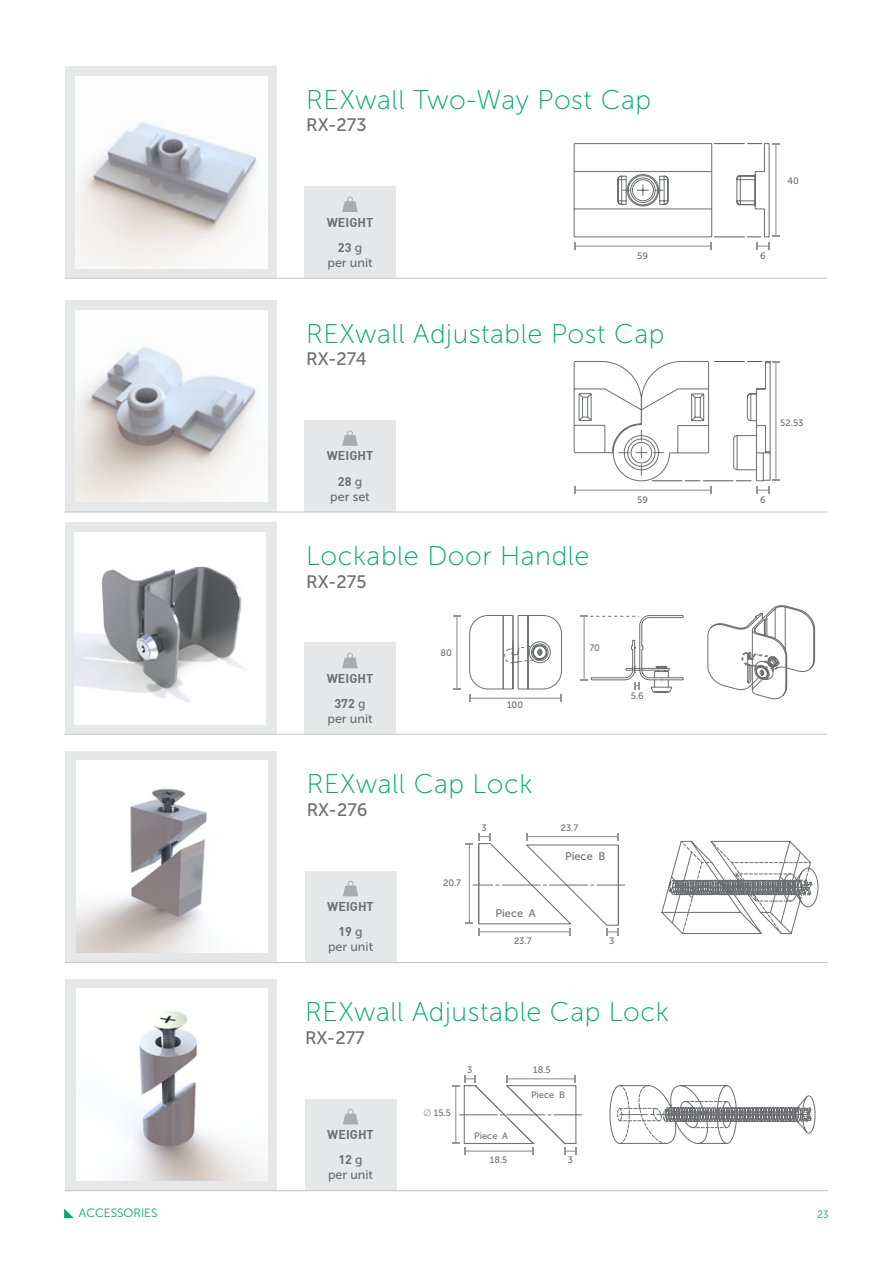
<style>
.page{position:relative;width:893px;height:1263px;background:#fff}
.page>*{position:absolute;margin:0;border:0;box-sizing:border-box;transform-origin:0 0}
.t1{font:27px "Museo Sans 100";letter-spacing:.02em;color:#00a76f}
.t2{font:18px "Museo Sans 500";color:#6d6e71}
.t3{font:12.6px "DIN Bold";color:#6d6e71}
.t4{font:12.6px "Museo Sans 500";color:#6d6e71}
.t5{font:12px "Museo Sans 300";color:#00a76f}
.t6{font:10.95px "Museo Sans 500";color:#6d6e71}
.t7{font:10.5px "Museo Sans 300";color:#00a76f}
.t8{font:9.3px "Museo Sans 500";color:#6d6e71}
.s1{font-family:"Museo Sans 500"}
.s2{font-family:"Museo Sans 100"}
</style>
<div class="page">
<hr style="left:456px;top:616px;width:1px;height:73px;background:#939598">
<svg style="left:453px;top:615px;width:8px;height:2px"></svg>
<svg style="left:573px;top:361px;width:207px;height:133px"></svg>
<svg style="left:573px;top:143px;width:207px;height:107px"></svg>
<svg style="left:707px;top:605px;width:108px;height:94px"></svg>
<svg style="left:469px;top:615px;width:93px;height:87px"></svg>
<hr style="left:528px;top:615px;width:1px;height:74px;background:#6d6e71">
<svg style="left:609px;top:1085px;width:207px;height:59px"></svg>
<svg style="left:452px;top:1075px;width:130px;height:80px"></svg>
<svg style="left:580px;top:615px;width:104px;height:78px"></svg>
<svg style="left:466px;top:833px;width:159px;height:102px"></svg>
<svg style="left:661px;top:840px;width:158px;height:94px"></svg>
<div style="left:65px;top:979px;width:212px;height:212px;background:#e6e7e8"></div>
<img style="left:76px;top:989px;width:192px;height:191px">
<div style="left:305px;top:1099px;width:92px;height:92px;background:#e6e7e8"></div>
<svg style="left:343px;top:1109px;width:15px;height:15px"></svg>
<hr style="left:65px;top:1190px;width:763px;height:1px;background:#c2c4c6">
<svg style="left:64px;top:1208px;width:10px;height:10px"></svg>
<div style="left:65px;top:66px;width:212px;height:212px;background:#e6e7e8"></div>
<img style="left:76px;top:76px;width:191px;height:192px">
<div style="left:304px;top:186px;width:92px;height:92px;background:#e6e7e8"></div>
<svg style="left:342px;top:196px;width:16px;height:16px"></svg>
<hr style="left:65px;top:278px;width:762px;height:1px;background:#c2c4c6">
<div style="left:65px;top:300px;width:212px;height:212px;background:#e6e7e8"></div>
<img style="left:76px;top:310px;width:191px;height:192px">
<div style="left:304px;top:420px;width:92px;height:92px;background:#e6e7e8"></div>
<svg style="left:342px;top:430px;width:16px;height:16px"></svg>
<hr style="left:65px;top:512px;width:762px;height:1px;background:#c2c4c6">
<div style="left:65px;top:522px;width:212px;height:212px;background:#e6e7e8"></div>
<img style="left:74px;top:533px;width:192px;height:191px">
<div style="left:304px;top:642px;width:92px;height:92px;background:#e6e7e8"></div>
<svg style="left:342px;top:653px;width:16px;height:15px"></svg>
<hr style="left:65px;top:734px;width:762px;height:1px;background:#c2c4c6">
<div style="left:65px;top:751px;width:212px;height:211px;background:#e6e7e8"></div>
<img style="left:76px;top:761px;width:192px;height:191px">
<div style="left:305px;top:870px;width:92px;height:92px;background:#e6e7e8"></div>
<svg style="left:343px;top:881px;width:15px;height:15px"></svg>
<hr style="left:65px;top:962px;width:763px;height:1px;background:#c2c4c6">
<p class="t5" style="left:79px;top:1207px;width:80px">ACCESSORIES</p>
<p class="t1" style="left:306px;top:85px;width:346px">REXwall Two-Way Post Cap</p>
<p class="t2" style="left:306px;top:115px;width:62px">RX-273</p>
<p class="t3" style="left:327px;top:214px;width:48px">WEIGHT</p>
<p class="t3" style="left:338px;top:239px;width:26px">23 <span class="s1">g</span></p>
<p class="t4" style="left:327px;top:256px;width:47px">per unit</p>
<p class="t8" style="left:637px;top:250px;width:12px">59</p>
<p class="t8" style="left:787px;top:176px;width:13px">40</p>
<p class="t8" style="left:760px;top:250px;width:7px">6</p>
<p class="t1" style="left:306px;top:319px;width:360px">REXwall Adjustable Post Cap</p>
<p class="t2" style="left:306px;top:349px;width:62px">RX-274</p>
<p class="t3" style="left:327px;top:448px;width:48px">WEIGHT</p>
<p class="t3" style="left:338px;top:473px;width:26px">28 <span class="s1">g</span></p>
<p class="t4" style="left:330px;top:489px;width:41px">per set</p>
<p class="t1" style="left:306px;top:541px;width:285px">Lockable Door Handle</p>
<p class="t2" style="left:306px;top:571px;width:62px">RX-275</p>
<p class="t8" style="left:780px;top:417px;width:25px">52.53</p>
<p class="t8" style="left:637px;top:494px;width:12px">59</p>
<p class="t8" style="left:760px;top:494px;width:7px">6</p>
<p class="t3" style="left:327px;top:670px;width:48px">WEIGHT</p>
<p class="t3" style="left:334px;top:695px;width:33px">372 <span class="s1">g</span></p>
<p class="t4" style="left:327px;top:712px;width:47px">per unit</p>
<p class="t8" style="left:440px;top:647px;width:13px">80</p>
<p class="t8" style="left:507px;top:700px;width:18px">100</p>
<p class="t8" style="left:589px;top:642px;width:12px">70</p>
<p class="t8" style="left:631px;top:691px;width:14px">5.6</p>
<p class="t1" style="left:307px;top:770px;width:227px">REXwall Cap Lock</p>
<p class="t2" style="left:307px;top:800px;width:62px">RX-276</p>
<p class="t8" style="left:481px;top:823px;width:7px">3</p>
<p class="t8" style="left:561px;top:823px;width:19px">23.7</p>
<p class="t3" style="left:327px;top:898px;width:48px">WEIGHT</p>
<p class="t3" style="left:338px;top:923px;width:26px">19 <span class="s1">g</span></p>
<p class="t4" style="left:328px;top:940px;width:47px">per unit</p>
<p class="t8" style="left:443px;top:878px;width:20px">20.7</p>
<p class="t6" style="left:496px;top:907px;width:42px">Piece A</p>
<p class="t8" style="left:514px;top:936px;width:19px">23.7</p>
<p class="t6" style="left:565px;top:850px;width:42px">Piece B</p>
<p class="t8" style="left:609px;top:936px;width:7px">3</p>
<p class="t1" style="left:305px;top:998px;width:365px">REXwall Adjustable Cap Lock</p>
<p class="t2" style="left:305px;top:1028px;width:61px">RX-277</p>
<p class="t8" style="left:467px;top:1065px;width:7px">3</p>
<p class="t8" style="left:533px;top:1065px;width:19px">18.5</p>
<p class="t3" style="left:327px;top:1126px;width:48px">WEIGHT</p>
<p class="t3" style="left:338px;top:1151px;width:26px">12 <span class="s1">g</span></p>
<p class="t4" style="left:328px;top:1168px;width:47px">per unit</p>
<p class="t8" style="left:424px;top:1108px;width:29px"><span class="s2">Ø</span> 15.5</p>
<p class="t8" style="left:474px;top:1131px;width:35px">Piece A</p>
<p class="t8" style="left:490px;top:1154px;width:19px">18.5</p>
<p class="t8" style="left:531px;top:1090px;width:35px">Piece B</p>
<p class="t8" style="left:568px;top:1154px;width:7px">3</p>
<p class="t7" style="left:817px;top:1208px;width:13px">23</p>
</div>
